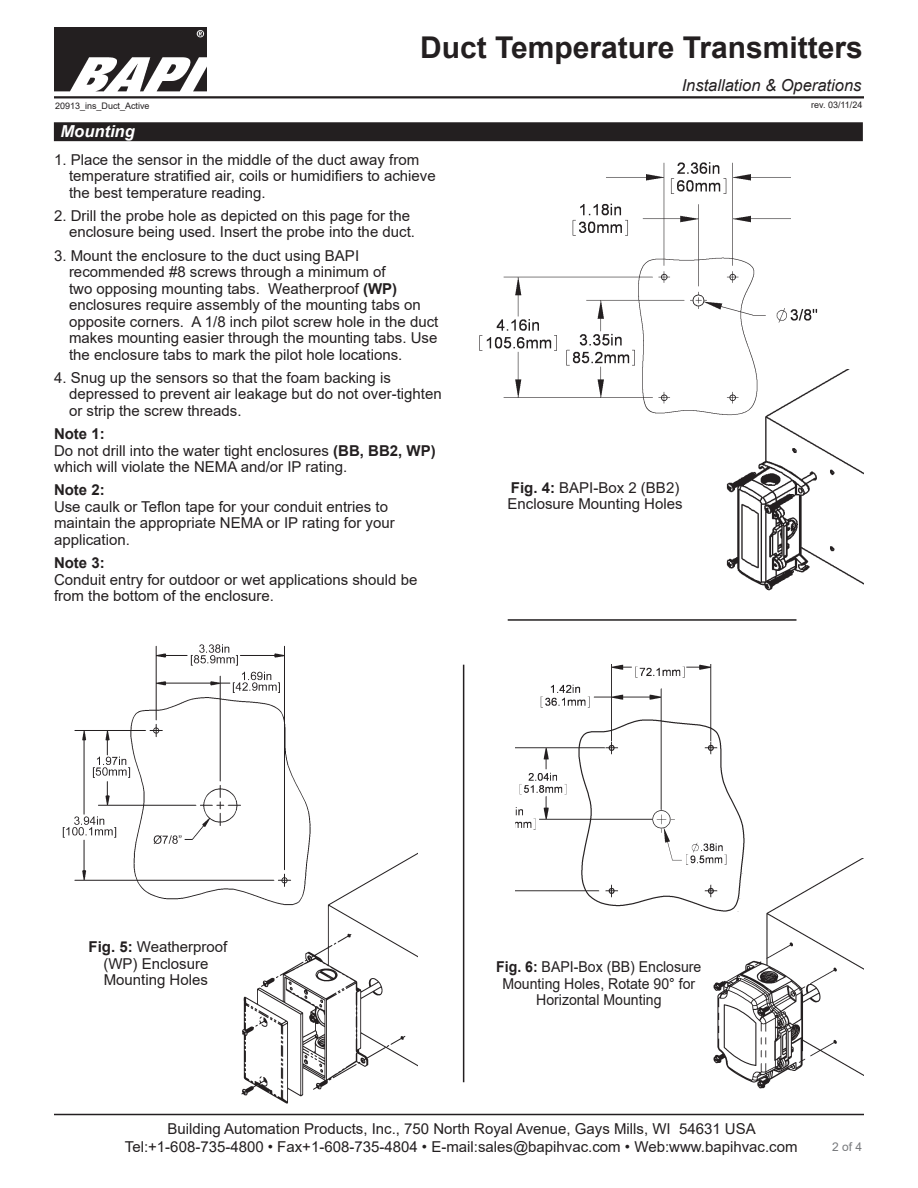
<style>
.page{position:relative;width:918px;height:1188px;background:#fff}
.page>*{position:absolute;margin:0;border:0;box-sizing:border-box;transform-origin:0 0}
.t1{font:700 30px "Arial";color:#231f20}
.t2{font:italic 16.5px "Arial";color:#231f20}
.Datasheet_Section_Title{font:italic 700 16.5px "Arial";color:#fff}
.t3{font:15px/16.5px "Arial";color:#231f20}
.t4{font:15px/16.5px "Arial";color:#231f20;text-align:center;scale:.94 1}
.t5{font:700 15px "Arial";color:#231f20}
.t6{font:12px "Arial";color:#787a7d}
.t7{font:9px "Arial";color:#231f20}
.s1{font-weight:700}
.s2{color:#000}
</style>
<div class="page">
<img style="left:54px;top:27px;width:152px;height:64px">
<hr style="left:54px;top:96px;width:810px;height:2px;background:#231f20">
<hr style="left:54px;top:1114px;width:810px;height:1px;background:#231f20">
<div style="left:55px;top:123px;width:807px;height:17px;background:#231f20"></div>
<div style="left:54px;top:122px;width:809px;height:19px;border:2px solid #231f20"></div>
<img style="left:684px;top:858px;width:180px;height:256px">
<img style="left:473px;top:122px;width:346px;height:293px">
<img style="left:726px;top:369px;width:138px;height:222px">
<img style="left:62px;top:644px;width:249px;height:256px">
<img style="left:515px;top:665px;width:244px;height:261px">
<img style="left:227px;top:851px;width:191px;height:263px">
<hr style="left:508px;top:619px;width:288px;height:2px;background:#231f20">
<hr style="left:463px;top:665px;width:1px;height:417px;background:#231f20">
<h1 class="t1" style="left:420px;top:26px;width:444px">Duct Temperature Transmitters</h1>
<p class="t7" style="left:55px;top:100px;width:96px">20913_ins_Duct_Active</p>
<p class="Datasheet_Section_Title" style="left:61px;top:120px;width:76px">Mounting</p>
<p class="t3" style="left:69px;top:151px;width:368px;text-indent:-15px">1. Place the sensor in the middle of the duct away from temperature stratified air, coils or humidifiers to achieve the best temperature reading.</p>
<p class="t3" style="left:69px;top:207px;width:348px;text-indent:-15px">2. Drill the probe hole as depicted on this page for the enclosure being used. Insert the probe into the duct.</p>
<p class="t3" style="left:69px;top:247px;width:371px;text-indent:-15px">3. Mount the enclosure to the duct using BAPI recommended #8 screws through a minimum of<br>two opposing mounting tabs. Weatherproof <span class="s1">(WP) </span>enclosures require assembly of the mounting tabs on opposite corners. A 1/8 inch pilot screw hole in the duct makes mounting easier through the mounting tabs. Use the enclosure tabs to mark the pilot hole locations.</p>
<p class="t3" style="left:69px;top:369px;width:374px;text-indent:-15px">4. Snug up the sensors so that the foam backing is depressed to prevent air leakage but do not over-tighten or strip the screw threads.</p>
<p class="t5" style="left:54px;top:423px;width:52px">Note 1:</p>
<p class="t3" style="left:54px;top:442px;width:383px">Do not drill into the water tight enclosures <span class="s1">(BB, BB2, WP) </span>which will violate the NEMA and/or IP rating.</p>
<p class="t5" style="left:54px;top:480px;width:52px">Note 2:</p>
<p class="t3" style="left:54px;top:498px;width:342px">Use caulk or Teflon tape for your conduit entries to maintain the appropriate NEMA or IP rating for your application.</p>
<p class="t5" style="left:54px;top:552px;width:52px">Note 3:</p>
<p class="t3" style="left:54px;top:571px;width:365px">Conduit entry for outdoor or wet applications should be from the bottom of the enclosure.</p>
<p class="t2" style="left:682px;top:75px;width:181px">Installation &amp; Operations</p>
<p class="t7" style="left:811px;top:99px;width:53px">rev. 03/11/24</p>
<p class="t3" style="left:508px;top:479px;width:177px"><span class="s1">Fig. 4:</span> BAPI-Box 2 (BB2)<br>Enclosure Mounting Holes</p>
<p class="t3" style="left:89px;top:939px;width:140px;text-align:center"><span class="s1">Fig. 5:</span> Weatherproof (WP) Enclosure<br>Mounting Holes</p>
<p class="t4" style="left:496px;top:958px;width:220px"><span class="s1">Fig. 6:</span> BAPI-Box (BB) Enclosure<br>Mounting Holes, Rotate 90<span class="s2">°</span> for<br>Horizontal Mounting</p>
<p class="t3" style="left:125px;top:1119px;width:674px;line-height:18px;text-align:center">Building Automation Products, Inc., 750 North Royal Avenue, Gays Mills, WI 54631 USA<br>Tel:+1-608-735-4800 • Fax+1-608-735-4804 • E-mail:sales@bapihvac.com • Web:www.bapihvac.com</p>
<p class="t6" style="left:832px;top:1138px;width:32px">2 of 4</p>
</div>
